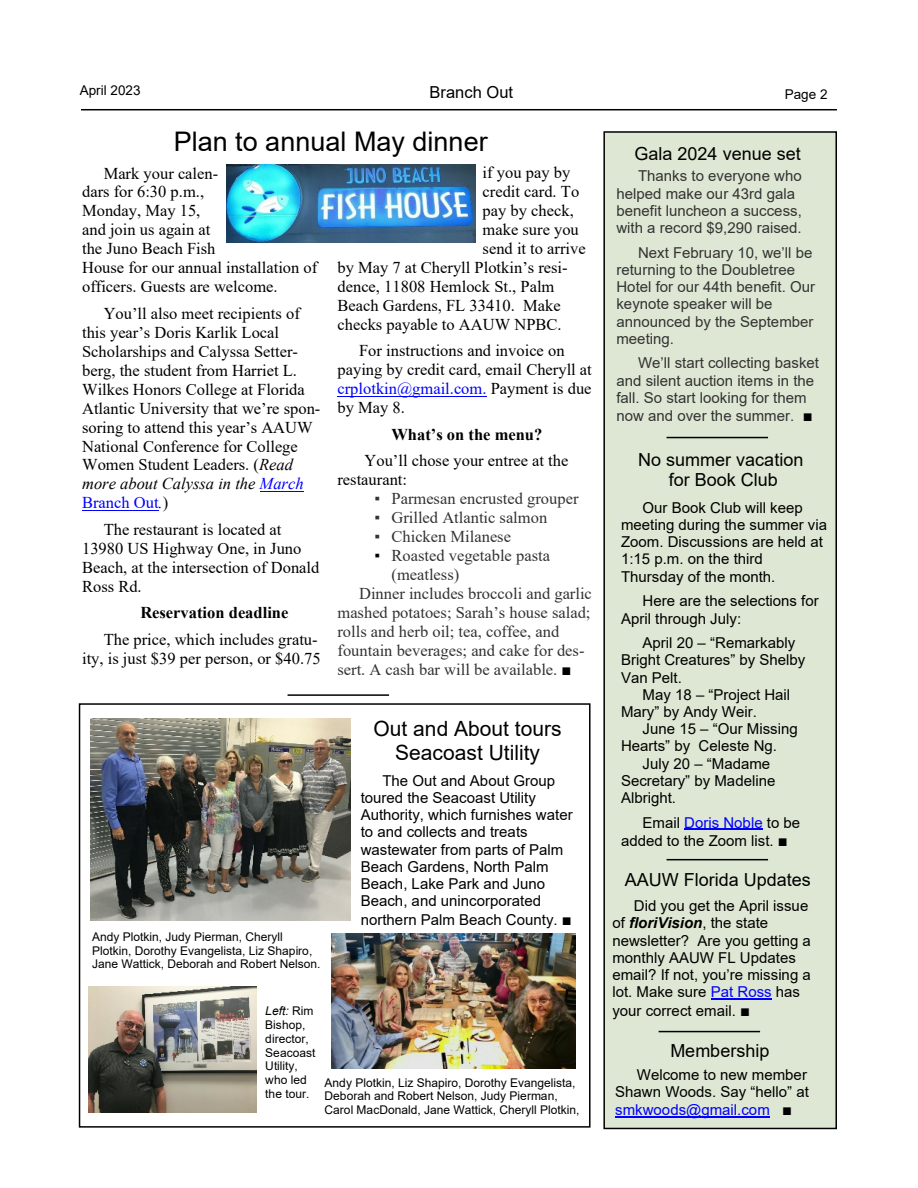
<style>
.page{position:relative;width:918px;height:1188px;background:#fff}
.page>*{position:absolute;margin:0;border:0;box-sizing:border-box;transform-origin:0 0}
.t1{font:27px "Arial";color:#000}
.t2{font:21px/24.2px "Arial";color:#000;text-align:center}
.t3{font:18px/20.7px "Arial";color:#000;text-align:center}
.t4{font:16.5px/18.9px "Times New Roman";color:#000}
.t5{font:16.5px "Times New Roman";color:#333}
.t6{font:700 16.5px "Times New Roman";color:#000}
.t7{font:16.5px "Arial";color:#000}
.t8{font:15px/17.4px "Arial";color:#000}
.t9{font:15px/17.2px "Arial";color:#333}
.t10{font:13.5px "Arial";color:#000}
.t11{font:12px/13.8px "Arial";color:#000}
.s1{color:#00f}
.s2{color:#000}
.s3{font-style:italic;color:#000}
.s4{font-style:italic}
.s5{font-style:italic;color:#00f}
.s6{font-family:"Times New Roman";font-style:italic;font-size:16.5px}
.s7{font-family:"Times New Roman";font-style:italic;font-size:16.5px;color:#000}
.s8{font-weight:700;font-style:italic}
</style>
<div class="page">
<hr style="left:81px;top:109px;width:756px;height:1px;background:#000">
<hr style="left:260px;top:491px;width:44px;height:1px;background:#00f">
<hr style="left:82px;top:510px;width:77px;height:1px;background:#00f">
<hr style="left:338px;top:396px;width:149px;height:1px;background:#00f">
<div style="left:604px;top:132px;width:232px;height:996px;background:#dee7d3"></div>
<div style="left:603px;top:131px;width:234px;height:998px;border:2px solid #000"></div>
<div style="left:79px;top:703px;width:512px;height:425px;border:2px solid #000"></div>
<hr style="left:615px;top:1116px;width:155px;height:1px;background:#00f">
<img style="left:90px;top:719px;width:260px;height:202px">
<img style="left:88px;top:987px;width:168px;height:126px">
<img style="left:332px;top:933px;width:243px;height:135px">
<img style="left:227px;top:164px;width:249px;height:79px">
<hr style="left:288px;top:694px;width:101px;height:2px;background:#000">
<hr style="left:684px;top:829px;width:79px;height:1px;background:#00f">
<hr style="left:711px;top:998px;width:61px;height:1px;background:#00f">
<hr style="left:667px;top:437px;width:101px;height:1px;background:#000">
<hr style="left:667px;top:859px;width:101px;height:1px;background:#000">
<hr style="left:659px;top:1031px;width:101px;height:1px;background:#000">
<p class="t10" style="left:80px;top:85px;width:62px">April 2023</p>
<p class="t7" style="left:430px;top:85px;width:85px">Branch Out</p>
<p class="t10" style="left:785px;top:89px;width:44px">Page 2</p>
<h1 class="t1" style="left:174px;top:132px;width:315px">Plan to annual May dinner</h1>
<p class="t4" style="left:483px;top:165px;width:89px">if you pay by</p>
<p class="t4" style="left:483px;top:184px;width:98px">credit card. To</p>
<p class="t4" style="left:483px;top:203px;width:93px">pay by check,</p>
<p class="t4" style="left:483px;top:222px;width:98px">make sure you</p>
<p class="t4" style="left:483px;top:241px;width:105px">send it to arrive</p>
<p class="t4" style="left:338px;top:260px;width:232px">by May 7 at Cheryll Plotkin’s resi-</p>
<p class="t4" style="left:338px;top:279px;width:218px">dence, 11808 Hemlock St., Palm</p>
<p class="t4" style="left:338px;top:298px;width:225px">Beach Gardens, FL 33410. Make</p>
<p class="t4" style="left:338px;top:317px;width:226px">checks payable to AAUW NPBC.</p>
<p class="t4" style="left:338px;top:343px;width:256px;text-indent:22px">For instructions and invoice on paying by credit card, email Cheryll at <span class="s1">crplotkin@gmail.com.</span> Payment is due by May 8.</p>
<p class="t6" style="left:391px;top:429px;width:152px">What’s on the menu?</p>
<p class="t4" style="left:337px;top:453px;width:233px;text-indent:27px">You’ll chose your entree at the restaurant:</p>
<p class="t5" style="left:375px;top:493px;width:205px">▪ Parmesan encrusted grouper</p>
<p class="t5" style="left:375px;top:512px;width:174px">▪ Grilled Atlantic salmon</p>
<p class="t5" style="left:375px;top:531px;width:138px">▪ Chicken Milanese</p>
<p class="t5" style="left:375px;top:550px;width:177px"><span class="s2">▪</span> Roasted vegetable pasta</p>
<p class="t5" style="left:392px;top:569px;width:69px">(meatless)</p>
<p class="t5" style="left:359px;top:588px;width:234px">Dinner includes broccoli and garlic</p>
<p class="t5" style="left:338px;top:607px;width:255px">mashed potatoes; Sarah’s house salad;</p>
<p class="t5" style="left:338px;top:626px;width:223px">rolls and herb oil; tea, coffee, and</p>
<p class="t5" style="left:338px;top:644px;width:249px">fountain beverages; and cake for des-</p>
<p class="t5" style="left:338px;top:663px;width:236px">sert. A cash bar will be available. <span class="s3">■</span></p>
<p class="t4" style="left:82px;top:165px;width:237px;text-indent:22px">Mark your calen-<br>dars for 6:30 p.m.,<br>Monday, May 15,<br>and join us again at<br>the Juno Beach Fish<br>House for our annual installation of officers. Guests are welcome.</p>
<p class="t4" style="left:82px;top:305px;width:240px;text-indent:22px">You’ll also meet recipients of this year’s Doris Karlik Local<br>Scholarships and Calyssa Setter&shy;berg, the student from Harriet L.<br>Wilkes Honors College at Florida<br>Atlantic University that we’re spon&shy;soring to attend this year’s AAUW<br>National Conference for College<br>Women Student Leaders. (<span class="s4">Read more about Calyssa in the</span> <span class="s5">March<br></span><span class="s1">Branch Out</span><span class="s4">.</span>)</p>
<p class="t4" style="left:82px;top:521px;width:239px;text-indent:22px">The restaurant is located at<br>13980 US Highway One, in Juno<br>Beach, at the intersection of Donald<br>Ross Rd.</p>
<p class="t6" style="left:140px;top:607px;width:150px">Reservation deadline</p>
<p class="t4" style="left:82px;top:631px;width:240px;text-align:right">The price, which includes gratu&shy;ity, is just $39 per person, or $40.75</p>
<p class="t2" style="left:374px;top:719px;width:190px">Out and About tours<br>Seacoast Utility</p>
<p class="t8" style="left:361px;top:773px;width:213px;text-indent:22px">The Out and About Group toured the Seacoast Utility<br>Authority, which furnishes water to and collects and treats wastewater from parts of Palm<br>Beach Gardens, North Palm<br>Beach, Lake Park and Juno<br>Beach, and unincorporated northern Palm Beach County. <span class="s6">■</span></p>
<p class="t11" style="left:92px;top:931px;width:230px">Andy Plotkin, Judy Pierman, Cheryll<br>Plotkin, Dorothy Evangelista, Liz Shapiro,<br>Jane Wattick, Deborah and Robert Nelson.</p>
<p class="t11" style="left:265px;top:1005px;width:52px"><span class="s4">Left:</span> Rim<br>Bishop, director,<br>Seacoast<br>Utility, who led the tour.</p>
<p class="t11" style="left:325px;top:1077px;width:256px">Andy Plotkin, Liz Shapiro, Dorothy Evangelista,<br>Deborah and Robert Nelson, Judy Pierman,<br>Carol MacDonald, Jane Wattick, Cheryll Plotkin,</p>
<p class="t3" style="left:635px;top:145px;width:168px">Gala 2024 venue set</p>
<p class="t9" style="left:616px;top:169px;width:187px;text-indent:22px">Thanks to everyone who helped make our 43rd gala benefit luncheon a success, with a record $9,290 raised.</p>
<p class="t9" style="left:616px;top:245px;width:200px;text-indent:22px">Next February 10, we’ll be returning to the Doubletree<br>Hotel for our 44th benefit. Our keynote speaker will be announced by the September meeting.</p>
<p class="t9" style="left:616px;top:356px;width:204px;text-indent:22px">We’ll start collecting basket and silent auction items in the fall. So start looking for them now and over the summer. <span class="s7">■</span></p>
<p class="t3" style="left:638px;top:451px;width:167px">No summer vacation for Book Club</p>
<p class="t8" style="left:621px;top:500px;width:208px;text-indent:22px">Our Book Club will keep meeting during the summer via<br>Zoom. Discussions are held at<br>1:15 p.m. on the third<br>Thursday of the month.</p>
<p class="t8" style="left:621px;top:594px;width:199px;text-indent:22px">Here are the selections for<br>April through July:</p>
<p class="t8" style="left:621px;top:636px;width:186px;text-indent:22px">April 20 – “Remarkably<br>Bright Creatures” by Shelby<br>Van Pelt.</p>
<p class="t8" style="left:621px;top:687px;width:171px;text-indent:22px">May 18 – “Project Hail<br>Mary” by Andy Weir.</p>
<p class="t8" style="left:643px;top:722px;width:157px">June 15 – “Our Missing</p>
<p class="t8" style="left:621px;top:739px;width:158px">Hearts” by Celeste Ng.</p>
<p class="t8" style="left:643px;top:756px;width:129px">July 20 – “Madame</p>
<p class="t8" style="left:621px;top:773px;width:156px">Secretary” by Madeline</p>
<p class="t8" style="left:621px;top:790px;width:57px">Albright.</p>
<p class="t8" style="left:621px;top:815px;width:181px;line-height:18.3px;text-indent:22px">Email <span class="s1">Doris Noble</span> to be added to the Zoom list. <span class="s6">■</span></p>
<p class="t3" style="left:625px;top:870px;width:188px">AAUW Florida Updates</p>
<p class="t8" style="left:612px;top:899px;width:200px;text-indent:22px">Did you get the April issue of <span class="s8">floriVision</span>, the state newsletter? Are you getting a monthly AAUW FL Updates email? If not, you’re missing a lot. Make sure <span class="s1">Pat Ross</span> has your correct email. <span class="s6">■</span></p>
<p class="t3" style="left:670px;top:1042px;width:101px">Membership</p>
<p class="t8" style="left:615px;top:1067px;width:195px;text-indent:22px">Welcome to new member<br>Shawn Woods. Say “hello” at <span class="s1">smkwoods@gmail.com</span> <span class="s6">■</span></p>
</div>
